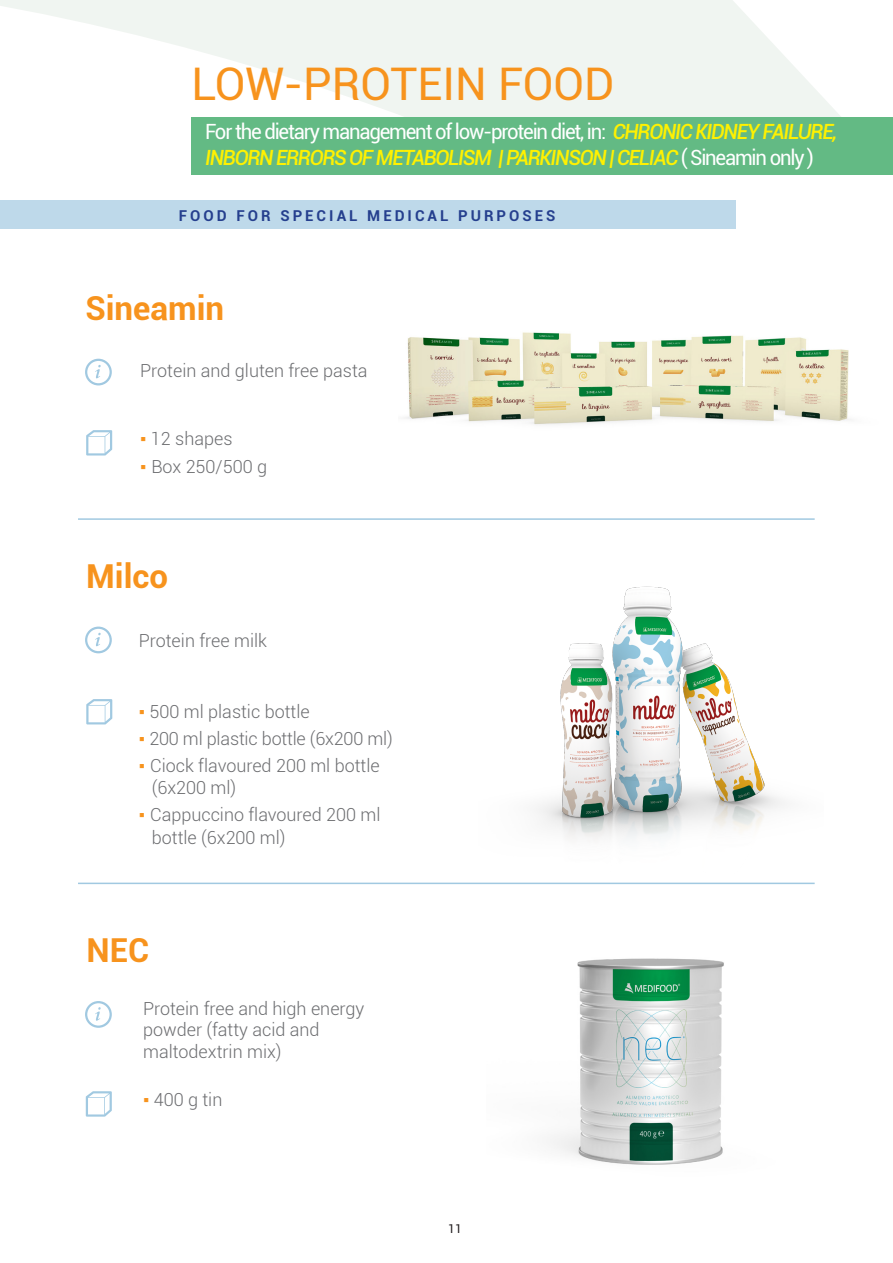
<style>
.page{position:relative;width:893px;height:1263px;background:#fff}
.page>*{position:absolute;margin:0;border:0;box-sizing:border-box;transform-origin:0 0}
.t1{font:45px "Roboto";color:#f7931d}
.t2{font:700 33px "Roboto";color:#f7931d}
.t3{font:21px "Roboto";letter-spacing:-.06em;color:#fff}
.t4{font:italic 500 21px "Roboto";letter-spacing:-.06em;color:#fff101}
.t5{font:300 18px/21.6px "Roboto";color:#6c6d70}
.t6{font:700 15px "Roboto";letter-spacing:.2em;color:#253f8e}
.t7{font:12px "Roboto";color:#231f20}
.s1{font-weight:500;font-style:italic;color:#fff101}
.s2{font-weight:400;font-style:normal;color:#fff}
.s3{font-family:"Arial";font-weight:400;color:#f7931d}
</style>
<div class="page">
<svg style="left:0;top:0;width:841px;height:175px;fill:#f0f5f1"></svg>
<img style="left:405px;top:332px;width:446px;height:93px">
<img style="left:536px;top:586px;width:249px;height:254px">
<img style="left:550px;top:958px;width:174px;height:207px">
<div style="left:0;top:201px;width:736px;height:28px;background:#bed9ea"></div>
<svg style="left:86px;top:430px;width:26px;height:25px"></svg>
<svg style="left:86px;top:699px;width:26px;height:25px"></svg>
<svg style="left:86px;top:1091px;width:26px;height:25px"></svg>
<div style="left:85px;top:359px;width:27px;height:26px;border:2px solid #a1c9e1;border-radius:50%"></div>
<svg style="left:95px;top:365px;width:6px;height:13px"></svg>
<div style="left:85px;top:1001px;width:27px;height:27px;border:2px solid #a1c9e1;border-radius:50%"></div>
<svg style="left:95px;top:1007px;width:6px;height:14px"></svg>
<div style="left:85px;top:627px;width:27px;height:26px;border:2px solid #a1c9e1;border-radius:50%"></div>
<svg style="left:95px;top:633px;width:6px;height:13px"></svg>
<hr style="left:78px;top:518px;width:737px;height:2px;background:#a1c9e1">
<hr style="left:78px;top:883px;width:737px;height:1px;background:#a1c9e1">
<div style="left:192px;top:117px;width:701px;height:58px;background:#63ba84"></div>
<p class="t1" style="left:192px;top:53px;width:425px">LOW-PROTEIN FOOD</p>
<p class="t3" style="left:205px;top:117px;width:633px">For the dietary management of low-protein diet, in: <span class="s1">CHRONIC KIDNEY FAILURE,</span></p>
<p class="t4" style="left:205px;top:143px;width:610px">INBORN ERRORS OF METABOLISM | PARKINSON | CELIAC <span class="s2">( Sineamin only )</span></p>
<p class="t6" style="left:179px;top:205px;width:378px">FOOD FOR SPECIAL MEDICAL PURPOSES</p>
<p class="t2" style="left:85px;top:285px;width:140px">Sineamin</p>
<p class="t5" style="left:140px;top:359px;width:229px">Protein and gluten free pasta</p>
<p class="t5" style="left:140px;top:427px;width:94px"><span class="s3">▪</span> 12 shapes</p>
<p class="t5" style="left:140px;top:455px;width:128px"><span class="s3">▪</span> Box 250/500 g</p>
<p class="t2" style="left:86px;top:553px;width:83px">Milco</p>
<p class="t5" style="left:139px;top:629px;width:130px">Protein free milk</p>
<p class="t5" style="left:139px;top:700px;width:172px"><span class="s3">▪</span> 500 ml plastic bottle</p>
<p class="t5" style="left:139px;top:727px;width:256px"><span class="s3">▪</span> 200 ml plastic bottle (6x200 ml)</p>
<p class="t5" style="left:139px;top:754px;width:242px"><span class="s3">▪</span> Ciock flavoured 200 ml bottle</p>
<p class="t5" style="left:152px;top:776px;width:86px">(6x200 ml)</p>
<p class="t5" style="left:139px;top:803px;width:243px"><span class="s3">▪</span> Cappuccino flavoured 200 ml</p>
<p class="t5" style="left:152px;top:826px;width:135px">bottle (6x200 ml)</p>
<p class="t2" style="left:87px;top:927px;width:64px">NEC</p>
<p class="t5" style="left:143px;top:997px;width:223px">Protein free and high energy powder (fatty acid and maltodextrin mix)</p>
<p class="t5" style="left:143px;top:1088px;width:81px"><span class="s3">▪</span> 400 g tin</p>
<p class="t7" style="left:448px;top:1220px;width:15px">11</p>
</div>
